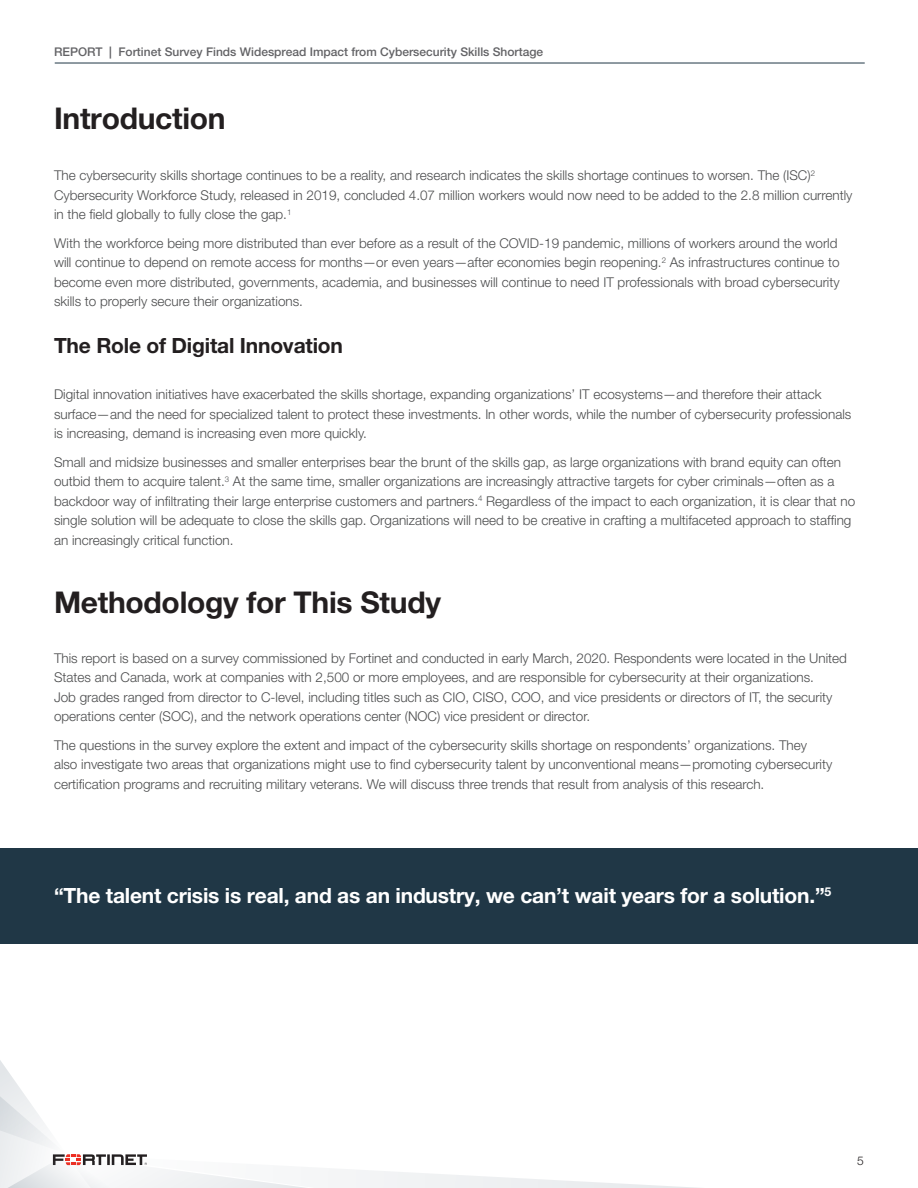
<style>
.page{position:relative;width:918px;height:1188px;background:#fff}
.page>*{position:absolute;margin:0;border:0;box-sizing:border-box;transform-origin:0 0}
.Main_Subtitle{font:700 30px "Helvetica Neue LT Pro";letter-spacing:-.01em;color:#231f20}
.Body_Copy_Sub-SUBHEA{font:700 21px "Helvetica Neue LT Pro";letter-spacing:-.01em;color:#fff}
.Body_Copy_Sub-SUBHEA-2{font:700 21px "Helvetica Neue LT Pro";letter-spacing:-.01em;color:#231f20}
.Body_Copy{font:300 13.5px/19.5px "Helvetica Neue LT Pro";color:#4b4c4d}
.t1{font:500 12px "Helvetica Neue LT Pro";color:#636366}
.t2{font:300 12px "Helvetica Neue LT Pro";color:#231f20}
.s1{font-weight:700}
</style>
<div class="page">
<hr style="left:55px;top:63px;width:810px;height:1px;background:#203746">
<svg style="left:0;top:1060px;width:697px;height:128px"></svg>
<div style="left:0;top:849px;width:918px;height:95px;background:#203746"></div>
<p class="t1" style="left:54px;top:44px;width:491px">REPORT <span class="s1">|</span> Fortinet Survey Finds Widespread Impact from Cybersecurity Skills Shortage</p>
<p class="Main_Subtitle" style="left:54px;top:100px;width:173px">Introduction</p>
<p class="Body_Copy" style="left:54px;top:165px;width:800px">The cybersecurity skills shortage continues to be a reality, and research indicates the skills shortage continues to worsen. The (ISC)<sup>2<br></sup>Cybersecurity Workforce Study, released in 2019, concluded 4.07 million workers would now need to be added to the 2.8 million currently in the field globally to fully close the gap.<sup>1</sup></p>
<p class="Body_Copy" style="left:54px;top:233px;width:787px">With the workforce being more distributed than ever before as a result of the COVID-19 pandemic, millions of workers around the world will continue to depend on remote access for months—or even years—after economies begin reopening.<sup>2</sup> As infrastructures continue to become even more distributed, governments, academia, and businesses will continue to need IT professionals with broad cybersecurity skills to properly secure their organizations.</p>
<p class="Body_Copy_Sub-SUBHEA-2" style="left:54px;top:332px;width:290px">The Role of Digital Innovation</p>
<p class="Body_Copy" style="left:54px;top:384px;width:799px">Digital innovation initiatives have exacerbated the skills shortage, expanding organizations’ IT ecosystems—and therefore their attack surface—and the need for specialized talent to protect these investments. In other words, while the number of cybersecurity professionals is increasing, demand is increasing even more quickly.</p>
<p class="Body_Copy" style="left:54px;top:452px;width:803px">Small and midsize businesses and smaller enterprises bear the brunt of the skills gap, as large organizations with brand equity can often outbid them to acquire talent.<sup>3</sup> At the same time, smaller organizations are increasingly attractive targets for cyber criminals—often as a backdoor way of infiltrating their large enterprise customers and partners.<sup>4</sup> Regardless of the impact to each organization, it is clear that no single solution will be adequate to close the skills gap. Organizations will need to be creative in crafting a multifaceted approach to staffing an increasingly critical function.</p>
<p class="Main_Subtitle" style="left:54px;top:584px;width:388px">Methodology for This Study</p>
<p class="Body_Copy" style="left:54px;top:648px;width:794px">This report is based on a survey commissioned by Fortinet and conducted in early March, 2020. Respondents were located in the United States and Canada, work at companies with 2,500 or more employees, and are responsible for cybersecurity at their organizations.<br>Job grades ranged from director to C-level, including titles such as CIO, CISO, COO, and vice presidents or directors of IT, the security operations center (SOC), and the network operations center (NOC) vice president or director.</p>
<p class="Body_Copy" style="left:54px;top:735px;width:780px">The questions in the survey explore the extent and impact of the cybersecurity skills shortage on respondents’ organizations. They also investigate two areas that organizations might use to find cybersecurity talent by unconventional means—promoting cybersecurity certification programs and recruiting military veterans. We will discuss three trends that result from analysis of this research.</p>
<p class="Body_Copy_Sub-SUBHEA" style="left:54px;top:882px;width:779px">“The talent crisis is real, and as an industry, we can’t wait years for a solution.”<sup>5</sup></p>
<p class="t2" style="left:857px;top:1154px;width:8px">5</p>
</div>
